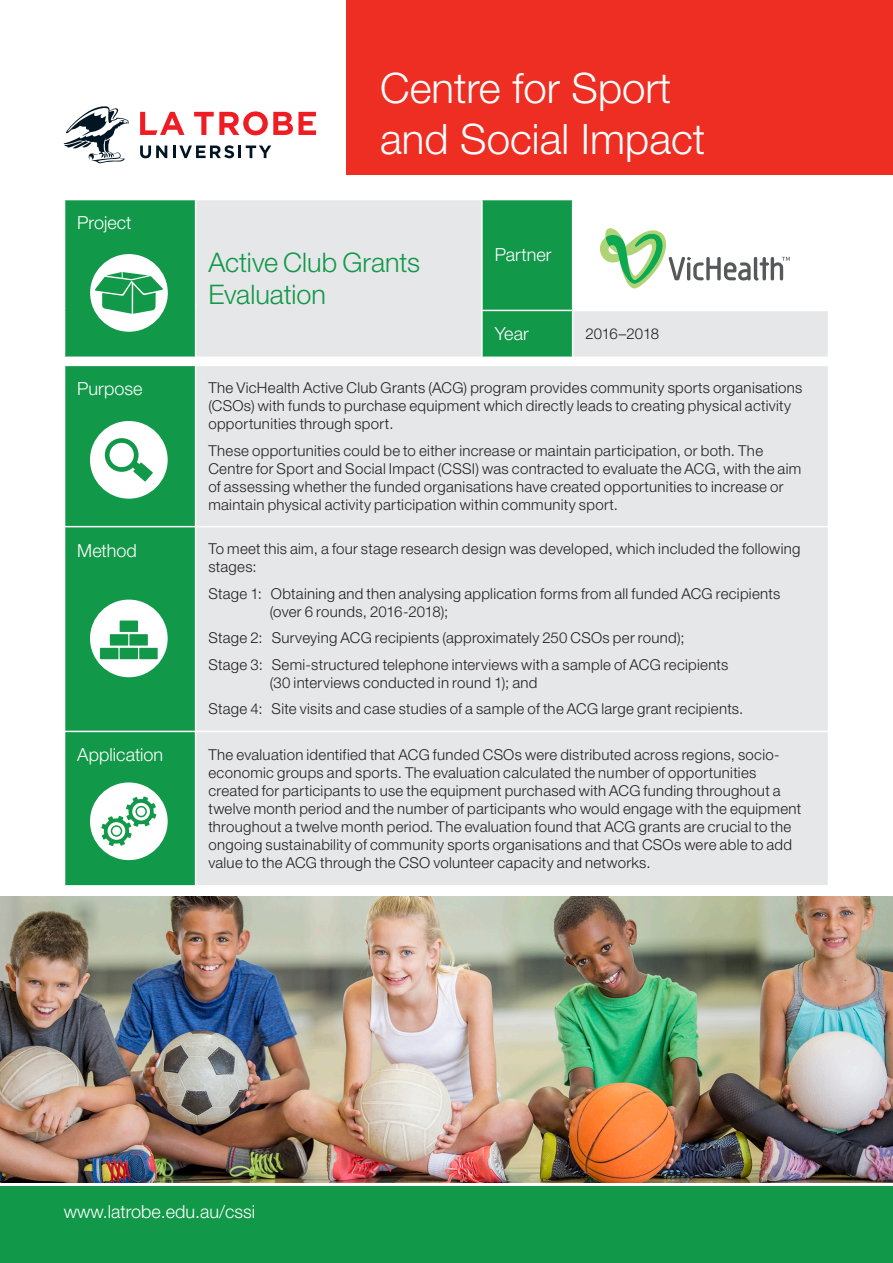
<style>
.page{position:relative;width:893px;height:1263px;background:#fff}
.page>*{position:absolute;margin:0;border:0;box-sizing:border-box;transform-origin:0 0}
.t1{font:300 42px/50.4px "Helvetica Neue LT Std";color:#fff}
.Heading_2_GREEN{font:300 27px/32.4px "Helvetica Neue LT Std";color:#129849}
.Heading_2_WHITE{font:300 18px "Helvetica Neue LT Std";color:#fff}
.Body{font:300 15px/18px "Helvetica Neue LT Std";letter-spacing:.02em;color:#231f20}
.Body-2{font:300 15px "Helvetica Neue LT Std";letter-spacing:-.015em;color:#231f20}
</style>
<div class="page">
<img style="left:0;top:896px;width:893px;height:286px">
<div style="left:65px;top:200px;width:130px;height:157px;background:#129849"></div>
<svg style="left:196px;top:200px;width:632px;height:157px;fill:#e6e7e9"></svg>
<hr style="left:481px;top:200px;width:2px;height:110px;background:#fff">
<hr style="left:572px;top:200px;width:1px;height:110px;background:#fff">
<hr style="left:481px;top:310px;width:92px;height:1px;background:#fff">
<hr style="left:481px;top:311px;width:2px;height:46px;background:#fff">
<hr style="left:573px;top:310px;width:256px;height:1px;background:#fff">
<hr style="left:572px;top:311px;width:1px;height:46px;background:#fff">
<svg style="left:64px;top:106px;width:65px;height:57px"></svg>
<svg style="left:140px;top:146px;width:27px;height:12px"></svg>
<svg style="left:173px;top:145px;width:98px;height:13px"></svg>
<svg style="left:140px;top:112px;width:45px;height:23px"></svg>
<svg style="left:194px;top:111px;width:122px;height:24px"></svg>
<div style="left:347px;top:0;width:546px;height:174px;background:#ee2e22"></div>
<div style="left:0;top:1186px;width:893px;height:77px;background:#129849"></div>
<div style="left:65px;top:366px;width:130px;height:519px;background:#129849"></div>
<div style="left:196px;top:366px;width:632px;height:519px;background:#e6e7e9"></div>
<hr style="left:64px;top:526px;width:132px;height:1px;background:#fff">
<hr style="left:196px;top:526px;width:633px;height:1px;background:#fff">
<hr style="left:64px;top:731px;width:132px;height:1px;background:#fff">
<hr style="left:196px;top:731px;width:633px;height:1px;background:#fff">
<svg style="left:90px;top:421px;width:78px;height:78px"></svg>
<div style="left:110px;top:443px;width:24px;height:24px;background:#fff;border-radius:50%"></div>
<svg style="left:600px;top:227px;width:190px;height:62px"></svg>
<svg style="left:90px;top:782px;width:78px;height:78px"></svg>
<svg style="left:90px;top:600px;width:78px;height:77px"></svg>
<svg style="left:90px;top:254px;width:78px;height:78px"></svg>
<p class="Heading_2_WHITE" style="left:77px;top:212px;width:56px">Project</p>
<p class="t1" style="left:380px;top:62px;width:327px">Centre for Sport and Social Impact</p>
<p class="Heading_2_GREEN" style="left:208px;top:245px;width:213px">Active Club Grants<br>Evaluation</p>
<p class="Heading_2_WHITE" style="left:495px;top:244px;width:58px">Partner</p>
<p class="Heading_2_WHITE" style="left:495px;top:323px;width:36px">Year</p>
<p class="Body-2" style="left:585px;top:325px;width:75px">2016–2018</p>
<p class="Heading_2_WHITE" style="left:77px;top:378px;width:67px">Purpose</p>
<p class="Body" style="left:208px;top:378px;width:596px">The VicHealth Active Club Grants (ACG) program provides community sports organisations (CSOs) with funds to purchase equipment which directly leads to creating physical activity opportunities through sport.</p>
<p class="Body" style="left:208px;top:441px;width:594px">These opportunities could be to either increase or maintain participation, or both. The Centre for Sport and Social Impact (CSSI) was contracted to evaluate the ACG, with the aim of assessing whether the funded organisations have created opportunities to increase or maintain physical activity participation within community sport.</p>
<p class="Heading_2_WHITE" style="left:77px;top:539px;width:61px">Method</p>
<p class="Body" style="left:208px;top:540px;width:594px">To meet this aim, a four stage research design was developed, which included the following stages:</p>
<p class="Body" style="left:270px;top:584px;width:512px;text-indent:-61px">Stage 1: Obtaining and then analysing application forms from all funded ACG recipients (over 6 rounds, 2016-2018);</p>
<p class="Body" style="left:208px;top:629px;width:478px">Stage 2: Surveying ACG recipients (approximately 250 CSOs per round);</p>
<p class="Body" style="left:270px;top:655px;width:460px;text-indent:-61px">Stage 3: Semi-structured telephone interviews with a sample of ACG recipients (30 interviews conducted in round 1); and</p>
<p class="Body" style="left:208px;top:700px;width:537px">Stage 4: Site visits and case studies of a sample of the ACG large grant recipients.</p>
<p class="Heading_2_WHITE" style="left:77px;top:744px;width:87px">Application</p>
<p class="Body" style="left:208px;top:745px;width:594px">The evaluation identified that ACG funded CSOs were distributed across regions, socio&shy;economic groups and sports. The evaluation calculated the number of opportunities created for participants to use the equipment purchased with ACG funding throughout a twelve month period and the number of participants who would engage with the equipment throughout a twelve month period. The evaluation found that ACG grants are crucial to the ongoing sustainability of community sports organisations and that CSOs were able to add value to the ACG through the CSO volunteer capacity and networks.</p>
<p class="Heading_2_WHITE" style="left:64px;top:1201px;width:193px">www.latrobe.edu.au/cssi</p>
</div>
